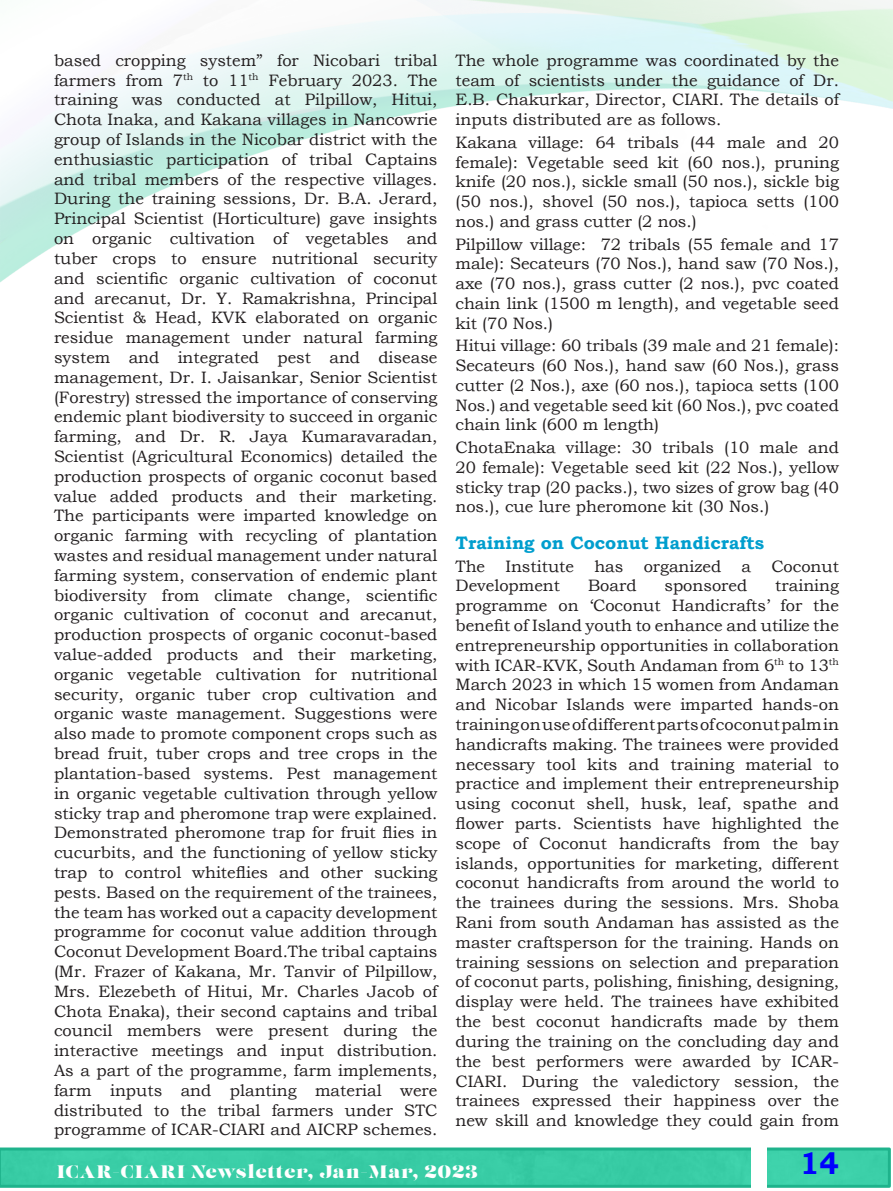
<style>
.page{position:relative;width:893px;height:1191px;background:#fff}
.page>*{position:absolute;margin:0;border:0;box-sizing:border-box;transform-origin:0 0}
.t1{font:700 30.9px "Bookman Old Style";color:#00f;scale:.95 1}
.t2{font:18px "Lust Stencil";letter-spacing:.07em;color:#fff}
.heading{font:700 18px "Bookman Old Style";color:#009ece}
.heading-2{font:16.5px/19.8px "Bookman Old Style";color:#231f20;text-align:justify}
</style>
<div class="page">
<svg style="left:0;top:1147px;width:891px;height:40px;background:#38caa3"></svg>
<div style="left:751px;top:1141px;width:15px;height:47px;background:#fff"></div>
<p class="heading-2" style="left:54px;top:50px;width:385px">based cropping system” for Nicobari tribal farmers from 7<sup>th</sup> to 11<sup>th</sup> February 2023. The training was conducted at Pilpillow, Hitui, Chota Inaka, and Kakana villages in Nancowrie group of Islands in the Nicobar district with the enthusiastic participation of tribal Captains and tribal members of the respective villages.<br>During the training sessions, Dr. B.A. Jerard, Principal Scientist (Horticulture) gave insights on organic cultivation of vegetables and tuber crops to ensure nutritional security and scientific organic cultivation of coconut and arecanut, Dr. Y. Ramakrishna, Principal Scientist &amp; Head, KVK elaborated on organic residue management under natural farming system and integrated pest and disease management, Dr. I. Jaisankar, Senior Scientist (Forestry) stressed the importance of conserving endemic plant biodiversity to succeed in organic farming, and Dr. R. Jaya Kumaravaradan, Scientist (Agricultural Economics) detailed the production prospects of organic coconut based value added products and their marketing.<br>The participants were imparted knowledge on organic farming with recycling of plantation wastes and residual management under natural farming system, conservation of endemic plant biodiversity from climate change, scientific organic cultivation of coconut and arecanut, production prospects of organic coconut-based value-added products and their marketing, organic vegetable cultivation for nutritional security, organic tuber crop cultivation and organic waste management. Suggestions were also made to promote component crops such as bread fruit, tuber crops and tree crops in the plantation-based systems. Pest management in organic vegetable cultivation through yellow sticky trap and pheromone trap were explained.<br>Demonstrated pheromone trap for fruit flies in cucurbits, and the functioning of yellow sticky trap to control whiteflies and other sucking pests. Based on the requirement of the trainees, the team has worked out a capacity development programme for coconut value addition through Coconut Development Board.The tribal captains (Mr. Frazer of Kakana, Mr. Tanvir of Pilpillow, Mrs. Elezebeth of Hitui, Mr. Charles Jacob of Chota Enaka), their second captains and tribal council members were present during the interactive meetings and input distribution.<br>As a part of the programme, farm implements, farm inputs and planting material were distributed to the tribal farmers under STC programme of ICAR-CIARI and AICRP schemes.</p>
<p class="heading-2" style="left:455px;top:50px;width:385px">The whole programme was coordinated by the team of scientists under the guidance of Dr.<br>E.B. Chakurkar, Director, CIARI. The details of inputs distributed are as follows.</p>
<p class="heading-2" style="left:455px;top:132px;width:385px">Kakana village: 64 tribals (44 male and 20 female): Vegetable seed kit (60 nos.), pruning knife (20 nos.), sickle small (50 nos.), sickle big (50 nos.), shovel (50 nos.), tapioca setts (100 nos.) and grass cutter (2 nos.)</p>
<p class="heading-2" style="left:455px;top:234px;width:385px">Pilpillow village: 72 tribals (55 female and 17 male): Secateurs (70 Nos.), hand saw (70 Nos.), axe (70 nos.), grass cutter (2 nos.), pvc coated chain link (1500 m length), and vegetable seed kit (70 Nos.)</p>
<p class="heading-2" style="left:455px;top:336px;width:385px">Hitui village: 60 tribals (39 male and 21 female):<br>Secateurs (60 Nos.), hand saw (60 Nos.), grass cutter (2 Nos.), axe (60 nos.), tapioca setts (100<br>Nos.) and vegetable seed kit (60 Nos.), pvc coated chain link (600 m length)</p>
<p class="heading-2" style="left:455px;top:437px;width:385px">ChotaEnaka village: 30 tribals (10 male and 20 female): Vegetable seed kit (22 Nos.), yellow sticky trap (20 packs.), two sizes of grow bag (40 nos.), cue lure pheromone kit (30 Nos.)</p>
<p class="heading" style="left:455px;top:530px;width:310px">Training on Coconut Handicrafts</p>
<p class="heading-2" style="left:455px;top:556px;width:385px">The Institute has organized a Coconut<br>Development</p>
<p class="heading-2" style="left:588px;top:576px;width:50px">Board</p>
<p class="heading-2" style="left:664px;top:576px;width:84px">sponsored</p>
<p class="heading-2" style="left:455px;top:576px;width:385px;text-indent:320px">training programme on ‘Coconut Handicrafts’ for the benefit of Island youth to enhance and utilize the entrepreneurship opportunities in collaboration with ICAR-KVK, South Andaman from 6<sup>th</sup> to 13<sup>th </sup>March 2023 in which 15 women from Andaman and Nicobar Islands were imparted hands-on training on use of different parts of coconut palm in handicrafts making. The trainees were provided necessary tool kits and training material to practice and implement their entrepreneurship using coconut shell, husk, leaf, spathe and flower parts. Scientists have highlighted the scope of Coconut handicrafts from the bay islands, opportunities for marketing, different coconut handicrafts from around the world to the trainees during the sessions. Mrs. Shoba Rani from south Andaman has assisted as the master craftsperson for the training. Hands on training sessions on selection and preparation of coconut parts, polishing, finishing, designing, display were held. The trainees have exhibited the best coconut handicrafts made by them during the training on the concluding day and the best performers were awarded by ICAR-CIARI. During the valedictory session, the trainees expressed their happiness over the new skill and knowledge they could gain from</p>
<p class="t2" style="left:57px;top:1160px;width:422px">ICAR-CIARI Newsletter, Jan-Mar, 2023</p>
<h1 class="t1" style="left:800px;top:1140px;width:43px">14</h1>
</div>
